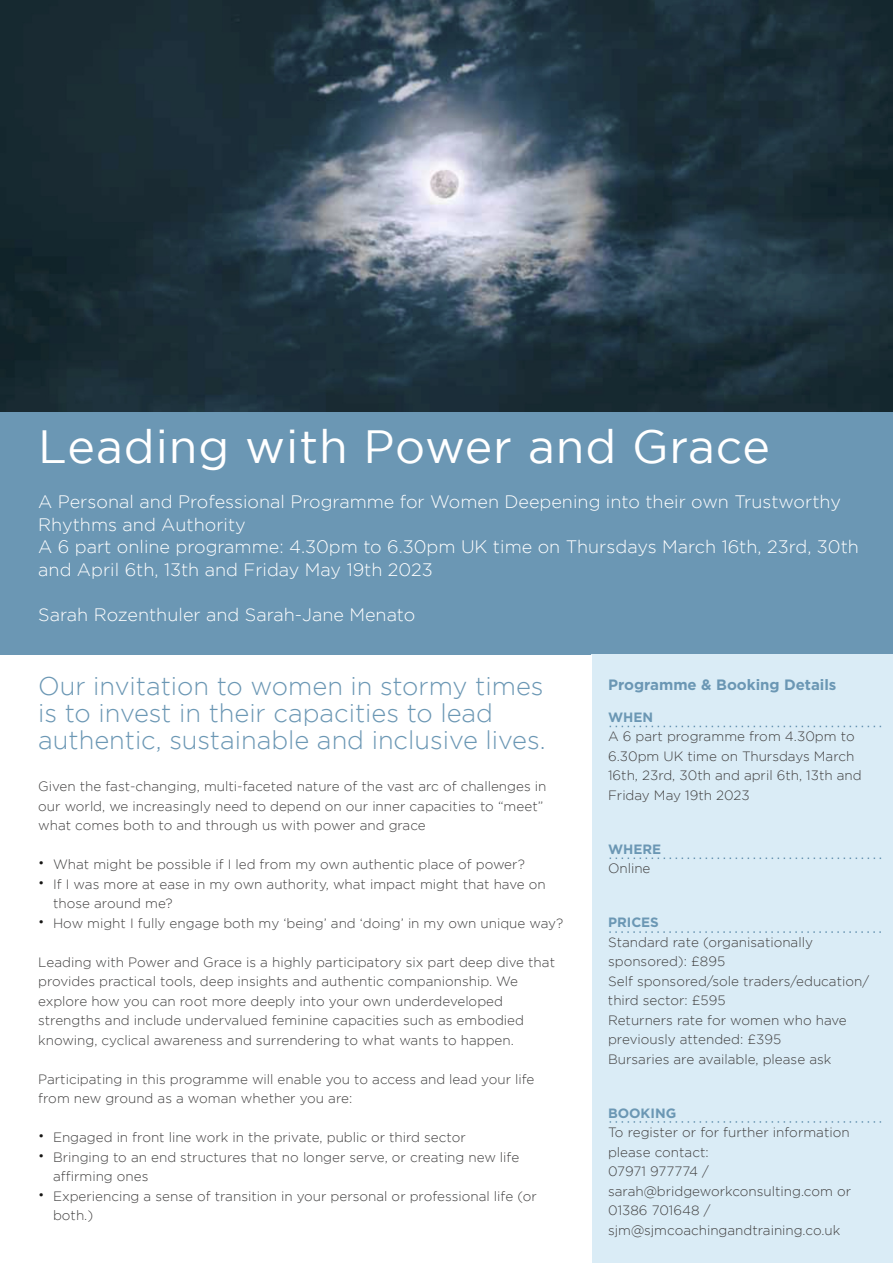
<style>
.page{position:relative;width:893px;height:1263px;background:#fff}
.page>*{position:absolute;margin:0;border:0;box-sizing:border-box;transform-origin:0 0}
.t1{font:46.5px "Gotham";letter-spacing:.02em;color:#fff}
.t2{font:300 25.5px/27px "Gotham";color:#6b97b4}
.t3{font:300 18px/22.5px "Gotham";color:#fff}
.t4{font:700 15px "Gotham";color:#6b97b4}
.t5{font:300 13.5px/19.5px "Gotham";color:#414040}
.t6{font:700 13.5px "Gotham";letter-spacing:-.005em;color:#6b97b4}
.s1{font-family:"Raleway";font-weight:400;font-size:18px;color:#181715}
</style>
<div class="page">
<img style="left:0;top:0;width:892px;height:412px">
<div style="left:0;top:412px;width:893px;height:243px;background:#6b97b4"></div>
<div style="left:591px;top:655px;width:302px;height:608px;background:#daecf6"></div>
<div style="left:0;top:655px;width:592px;height:608px;background:#fff"></div>
<svg style="left:610px;top:726px;width:272px;height:1px"></svg>
<svg style="left:610px;top:857px;width:272px;height:2px"></svg>
<svg style="left:609px;top:931px;width:272px;height:2px"></svg>
<svg style="left:610px;top:1121px;width:272px;height:2px"></svg>
<h1 class="t1" style="left:38px;top:429px;width:733px">Leading with Power and Grace</h1>
<p class="t3" style="left:38px;top:492px;width:822px">A Personal and Professional Programme for Women Deepening into their own Trustworthy Rhythms and Authority<br>A 6 part online programme: 4.30pm to 6.30pm UK time on Thursdays March 16th, 23rd, 30th and April 6th, 13th and Friday May 19th 2023</p>
<h3 class="t3" style="left:38px;top:605px;width:379px">Sarah Rozenthuler and Sarah-Jane Menato</h3>
<h2 class="t2" style="left:38px;top:675px;width:509px">Our invitation to women in stormy times is to invest in their capacities to lead authentic, sustainable and inclusive lives.</h2>
<p class="t5" style="left:38px;top:778px;width:510px">Given the fast-changing, multi-faceted nature of the vast arc of challenges in our world, we increasingly need to depend on our inner capacities to “meet” what comes both to and through us with power and grace</p>
<p class="t5" style="left:38px;top:856px;width:488px"><span class="s1">•</span> What might be possible if I led from my own authentic place of power?</p>
<p class="t5" style="left:53px;top:875px;width:494px;text-indent:-15px"><span class="s1">•</span> If I was more at ease in my own authority, what impact might that have on those around me?</p>
<p class="t5" style="left:38px;top:914px;width:526px"><span class="s1">•</span> How might I fully engage both my ‘being’ and ‘doing’ in my own unique way?</p>
<p class="t5" style="left:38px;top:953px;width:518px">Leading with Power and Grace is a highly participatory six part deep dive that provides practical tools, deep insights and authentic companionship. We explore how you can root more deeply into your own underdeveloped strengths and include undervalued feminine capacities such as embodied knowing, cyclical awareness and surrendering to what wants to happen.</p>
<p class="t5" style="left:38px;top:1070px;width:498px">Participating in this programme will enable you to access and lead your life from new ground as a woman whether you are:</p>
<p class="t5" style="left:38px;top:1129px;width:429px"><span class="s1">•</span> Engaged in front line work in the private, public or third sector</p>
<p class="t5" style="left:53px;top:1148px;width:468px;text-indent:-15px"><span class="s1">•</span> Bringing to an end structures that no longer serve, or creating new life affirming ones</p>
<p class="t5" style="left:53px;top:1187px;width:485px;text-indent:-15px"><span class="s1">•</span> Experiencing a sense of transition in your personal or professional life (or both.)</p>
<p class="t4" style="left:608px;top:676px;width:230px">Programme &amp; Booking Details</p>
<p class="t6" style="left:608px;top:709px;width:47px">WHEN</p>
<p class="t5" style="left:608px;top:727px;width:255px">A 6 part programme from 4.30pm to<br>6.30pm UK time on Thursdays March<br>16th, 23rd, 30th and april 6th, 13th and<br>Friday May 19th 2023</p>
<p class="t6" style="left:608px;top:841px;width:55px">WHERE</p>
<p class="t5" style="left:608px;top:859px;width:44px">Online</p>
<p class="t6" style="left:608px;top:914px;width:52px">PRICES</p>
<p class="t5" style="left:608px;top:933px;width:263px">Standard rate (organisationally sponsored): £895<br>Self sponsored/sole traders/education/ third sector: £595<br>Returners rate for women who have previously attended: £395<br>Bursaries are available, please ask</p>
<p class="t6" style="left:608px;top:1105px;width:70px">BOOKING</p>
<p class="t5" style="left:608px;top:1123px;width:244px">To register or for further information please contact:<br>07971 977774 / sarah@bridgeworkconsulting.com or<br>01386 701648 / sjm@sjmcoachingandtraining.co.uk</p>
</div>
